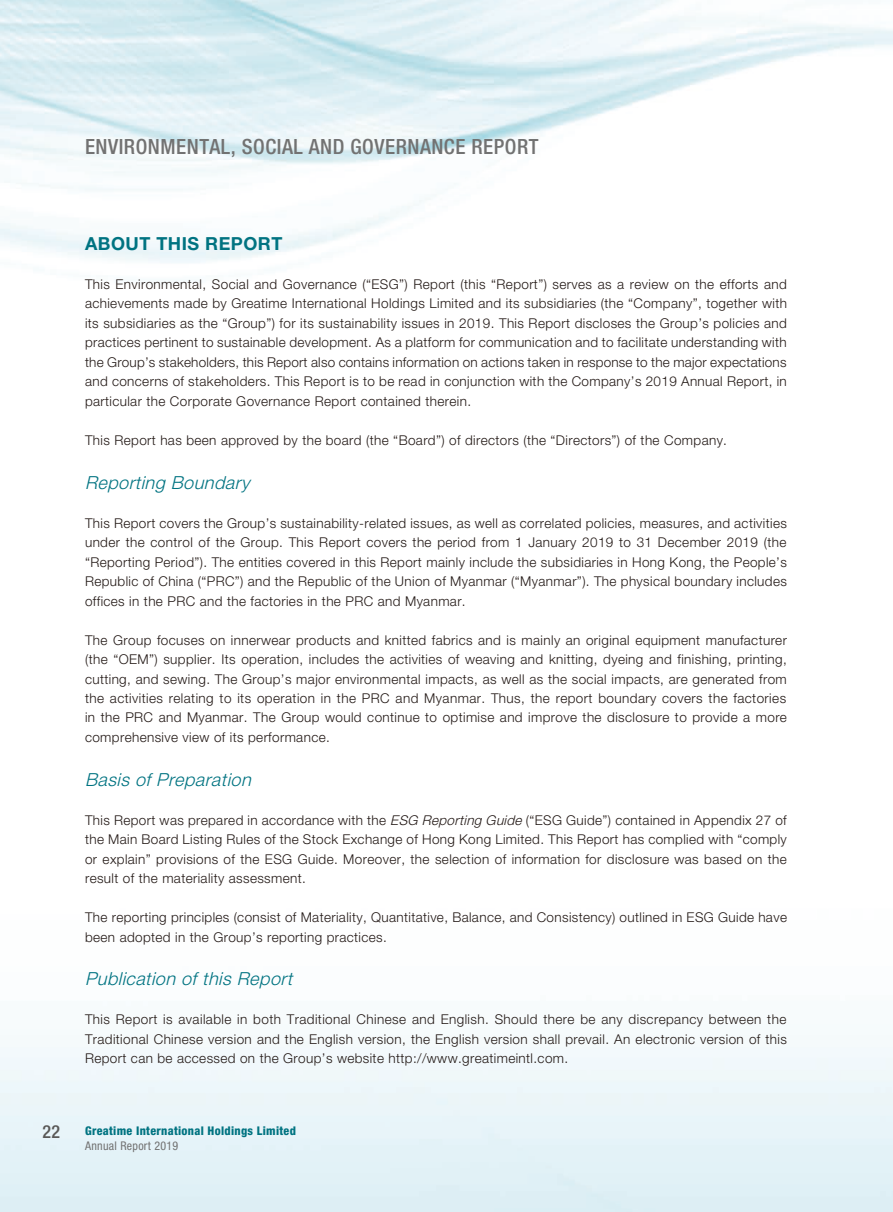
<style>
.page{position:relative;width:893px;height:1212px;background:#fff}
.page>*{position:absolute;margin:0;border:0;box-sizing:border-box;transform-origin:0 0}
.t1{font:500 condensed 21px "Helvetica Neue LT Std";letter-spacing:.025em;color:#727272}
.t2{font:italic 300 18px "Helvetica Neue LT Std";color:#007381}
.t3{font:700 18px "Helvetica Neue LT Std";letter-spacing:.03em;color:#007381}
.t4{font:500 condensed 18px "Helvetica Neue LT Std";color:#595857}
.t5{font:300 13.5px/19.5px "Helvetica Neue LT Std";letter-spacing:.03em;color:#231916;text-align:justify}
.t6{font:800 condensed 12px "Helvetica Neue LT Std";letter-spacing:.025em;color:#007381}
.t7{font:condensed 12px "Helvetica Neue LT Std";letter-spacing:.025em;color:#727272}
.s1{font-style:italic}
</style>
<div class="page">
<h1 class="t1" style="left:85px;top:134px;width:455px">ENVIRONMENTAL, SOCIAL AND GOVERNANCE REPORT</h1>
<h2 class="t4" style="left:43px;top:1121px;width:19px">22</h2>
<h2 class="t3" style="left:85px;top:232px;width:199px">ABOUT THIS REPORT</h2>
<p class="t5" style="left:85px;top:274px;width:703px">This Environmental, Social and Governance (“ESG”) Report (this “Report”) serves as a review on the efforts and achievements made by Greatime International Holdings Limited and its subsidiaries (the “Company”, together with its subsidiaries as the “Group”) for its sustainability issues in 2019. This Report discloses the Group’s policies and practices pertinent to sustainable development. As a platform for communication and to facilitate understanding with the Group’s stakeholders, this Report also contains information on actions taken in response to the major expectations and concerns of stakeholders. This Report is to be read in conjunction with the Company’s 2019 Annual Report, in particular the Corporate Governance Report contained therein.</p>
<p class="t5" style="left:85px;top:430px;width:643px">This Report has been approved by the board (the “Board”) of directors (the “Directors”) of the Company.</p>
<h2 class="t2" style="left:85px;top:471px;width:166px">Reporting Boundary</h2>
<p class="t5" style="left:85px;top:513px;width:703px">This Report covers the Group’s sustainability-related issues, as well as correlated policies, measures, and activities under the control of the Group. This Report covers the period from 1 January 2019 to 31 December 2019 (the “Reporting Period”). The entities covered in this Report mainly include the subsidiaries in Hong Kong, the People’s Republic of China (“PRC”) and the Republic of the Union of Myanmar (“Myanmar”). The physical boundary includes offices in the PRC and the factories in the PRC and Myanmar.</p>
<p class="t5" style="left:85px;top:630px;width:703px">The Group focuses on innerwear products and knitted fabrics and is mainly an original equipment manufacturer (the “OEM”) supplier. Its operation, includes the activities of weaving and knitting, dyeing and finishing, printing, cutting, and sewing. The Group’s major environmental impacts, as well as the social impacts, are generated from the activities relating to its operation in the PRC and Myanmar. Thus, the report boundary covers the factories in the PRC and Myanmar. The Group would continue to optimise and improve the disclosure to provide a more comprehensive view of its performance.</p>
<h2 class="t2" style="left:85px;top:768px;width:172px">Basis of Preparation</h2>
<p class="t5" style="left:85px;top:810px;width:703px">This Report was prepared in accordance with the <span class="s1">ESG Reporting Guide</span> (“ESG Guide”) contained in Appendix 27 of the Main Board Listing Rules of the Stock Exchange of Hong Kong Limited. This Report has complied with “comply or explain” provisions of the ESG Guide. Moreover, the selection of information for disclosure was based on the result of the materiality assessment.</p>
<p class="t5" style="left:85px;top:907px;width:703px">The reporting principles (consist of Materiality, Quantitative, Balance, and Consistency) outlined in ESG Guide have been adopted in the Group’s reporting practices.</p>
<h2 class="t2" style="left:85px;top:968px;width:213px">Publication of this Report</h2>
<p class="t5" style="left:85px;top:1009px;width:703px">This Report is available in both Traditional Chinese and English. Should there be any discrepancy between the Traditional Chinese version and the English version, the English version shall prevail. An electronic version of this Report can be accessed on the Group’s website http://www.greatimeintl.com.</p>
<p class="t6" style="left:85px;top:1124px;width:212px">Greatime International Holdings Limited</p>
<p class="t7" style="left:85px;top:1139px;width:95px">Annual Report 2019</p>
</div>
